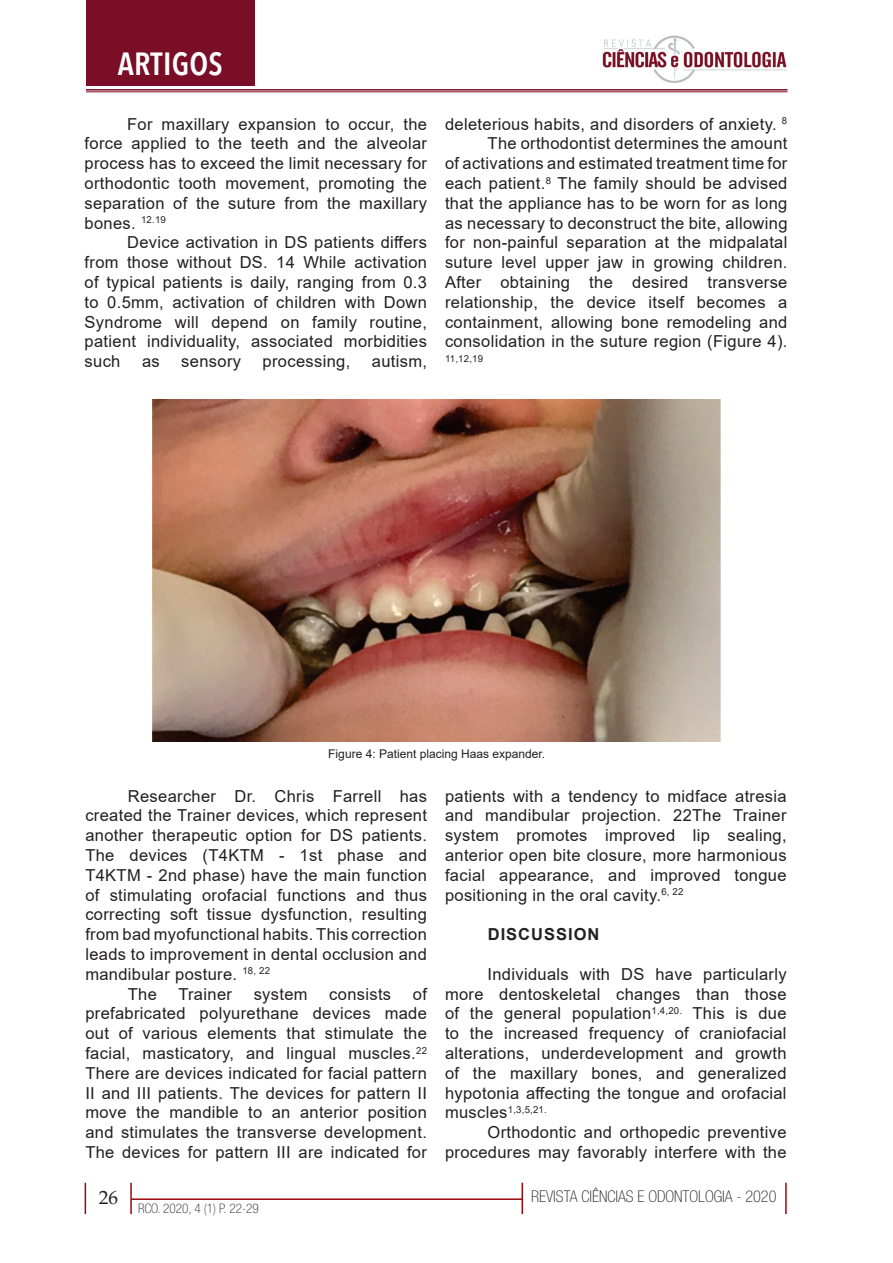
<style>
.page{position:relative;width:893px;height:1263px;background:#fff}
.page>*{position:absolute;margin:0;border:0;box-sizing:border-box;transform-origin:0 0}
.t1{font:600 condensed 31.8px "Avenir Next LT Pro";letter-spacing:.01em;color:#fff}
.t2{font:19.2px "Book Antiqua";color:#231f20}
.t3{font:16.5px/19.8px "Arial";letter-spacing:.02em;color:#231f20;text-align:justify}
.t4{font:700 16.5px "Arial";letter-spacing:.06em;color:#231f20}
.t5{font:100 condensed 16.2px "Helvetica Neue LT Std";color:#231f20}
.t6{font:100 condensed 13.2px "Helvetica Neue LT Std";color:#231f20}
.t7{font:12px "Arial";color:#231f20}
.t8{font:9.6px "Arial";letter-spacing:.02em;color:#231f20}
.s1{font-size:16.5px}
</style>
<div class="page">
<hr style="left:85px;top:1183px;width:1px;height:31px;background:#9d070d">
<hr style="left:785px;top:1183px;width:2px;height:31px;background:#9d070d">
<hr style="left:521px;top:1183px;width:2px;height:31px;background:#9d070d">
<hr style="left:130px;top:1183px;width:2px;height:31px;background:#9d070d">
<hr style="left:131px;top:1198px;width:391px;height:2px;background:#9d070d">
<img style="left:602px;top:35px;width:185px;height:48px">
<div style="left:86px;top:0;width:169px;height:85px;background:#7b0e27"></div>
<hr style="left:86px;top:89px;width:701px;height:2px;background:#7b0e27">
<hr style="left:86px;top:92px;width:701px;height:1px;background:#7b0e27">
<img style="left:153px;top:400px;width:568px;height:341px">
<h1 class="t1" style="left:118px;top:45px;width:107px">ARTIGOS</h1>
<p class="t3" style="left:85px;top:114px;width:344px;text-indent:43px">For maxillary expansion to occur, the force applied to the teeth and the alveolar process has to exceed the limit necessary for orthodontic tooth movement, promoting the separation of the suture from the maxillary bones. <sup>12.19</sup></p>
<p class="t3" style="left:85px;top:233px;width:344px;text-indent:43px">Device activation in DS patients differs from those without DS. 14 While activation of typical patients is daily, ranging from 0.3 to 0.5mm, activation of children with Down Syndrome will depend on family routine, patient individuality, associated morbidities such</p>
<p class="t3" style="left:142px;top:351px;width:19px">as</p>
<p class="t3" style="left:181px;top:351px;width:61px">sensory</p>
<p class="t3" style="left:263px;top:351px;width:89px">processing,</p>
<p class="t3" style="left:372px;top:351px;width:57px">autism,</p>
<p class="t3" style="left:445px;top:114px;width:344px;text-align:right">deleterious habits, and disorders of anxiety. <sup>8<br></sup>The orthodontist determines the amount<br>of activations and estimated treatment time for each patient.<sup>8</sup> The family should be advised that the appliance has to be worn for as long as necessary to deconstruct the bite, allowing for non-painful separation at the midpalatal suture level upper jaw in growing children.<br>After obtaining the desired transverse relationship, the device itself becomes a containment, allowing bone remodeling and consolidation in the suture region (Figure 4).</p>
<p class="t8" style="left:445px;top:352px;width:40px">11,12,19</p>
<p class="t7" style="left:328px;top:745px;width:218px">Figure 4: Patient placing Haas expander.</p>
<p class="t3" style="left:128px;top:786px;width:301px">Researcher Dr. Chris Farrell has</p>
<p class="t3" style="left:85px;top:806px;width:343px">created the Trainer devices, which represent</p>
<p class="t3" style="left:85px;top:825px;width:343px">another therapeutic option for DS patients.</p>
<p class="t3" style="left:85px;top:845px;width:343px">The devices (T4KTM - 1st phase and</p>
<p class="t3" style="left:85px;top:865px;width:343px">T4KTM - 2nd phase) have the main function</p>
<p class="t3" style="left:85px;top:885px;width:343px">of stimulating orofacial functions and thus</p>
<p class="t3" style="left:85px;top:905px;width:343px">correcting soft tissue dysfunction, resulting</p>
<p class="t3" style="left:85px;top:924px;width:343px">from bad myofunctional habits. This correction</p>
<p class="t3" style="left:85px;top:944px;width:343px">leads to improvement in dental occlusion and</p>
<p class="t3" style="left:85px;top:964px;width:186px">mandibular posture. <sup>18,</sup> <sup>22</sup></p>
<p class="t3" style="left:128px;top:984px;width:31px">The</p>
<p class="t3" style="left:178px;top:984px;width:55px">Trainer</p>
<p class="t3" style="left:254px;top:984px;width:55px">system</p>
<p class="t3" style="left:329px;top:984px;width:63px">consists</p>
<p class="t3" style="left:85px;top:984px;width:343px;text-indent:328px">of prefabricated polyurethane devices made out of various elements that stimulate the facial, masticatory, and lingual muscles.<sup>22<br></sup>There are devices indicated for facial pattern II and III patients. The devices for pattern II move the mandible to an anterior position and stimulates the transverse development.<br>The devices for pattern III are indicated for</p>
<p class="t3" style="left:445px;top:786px;width:343px">patients with a tendency to midface atresia and mandibular projection. 22The Trainer system promotes improved lip sealing, anterior open bite closure, more harmonious facial appearance, and improved tongue positioning in the oral cavity.<sup>6,</sup> <sup>22</sup></p>
<p class="t4" style="left:488px;top:923px;width:113px">DISCUSSION</p>
<p class="t3" style="left:445px;top:964px;width:343px;text-indent:43px">Individuals with DS have particularly more dentoskeletal changes than those of the general population<sup>1,4,20.</sup> This is due to the increased frequency of craniofacial alterations, underdevelopment and growth of the maxillary bones, and generalized hypotonia affecting the tongue and orofacial</p>
<p class="t8" style="left:445px;top:1103px;width:103px"><span class="s1">muscles</span>1,3,5,21.</p>
<p class="t3" style="left:445px;top:1122px;width:343px;text-align:right">Orthodontic and orthopedic preventive procedures may favorably interfere with the</p>
<p class="t2" style="left:99px;top:1184px;width:21px">26</p>
<p class="t5" style="left:531px;top:1187px;width:247px">REVISTA CIÊNCIAS E ODONTOLOGIA - 2020</p>
<p class="t6" style="left:138px;top:1201px;width:122px">RCO. 2020, 4 (1) P. 22-29</p>
</div>
